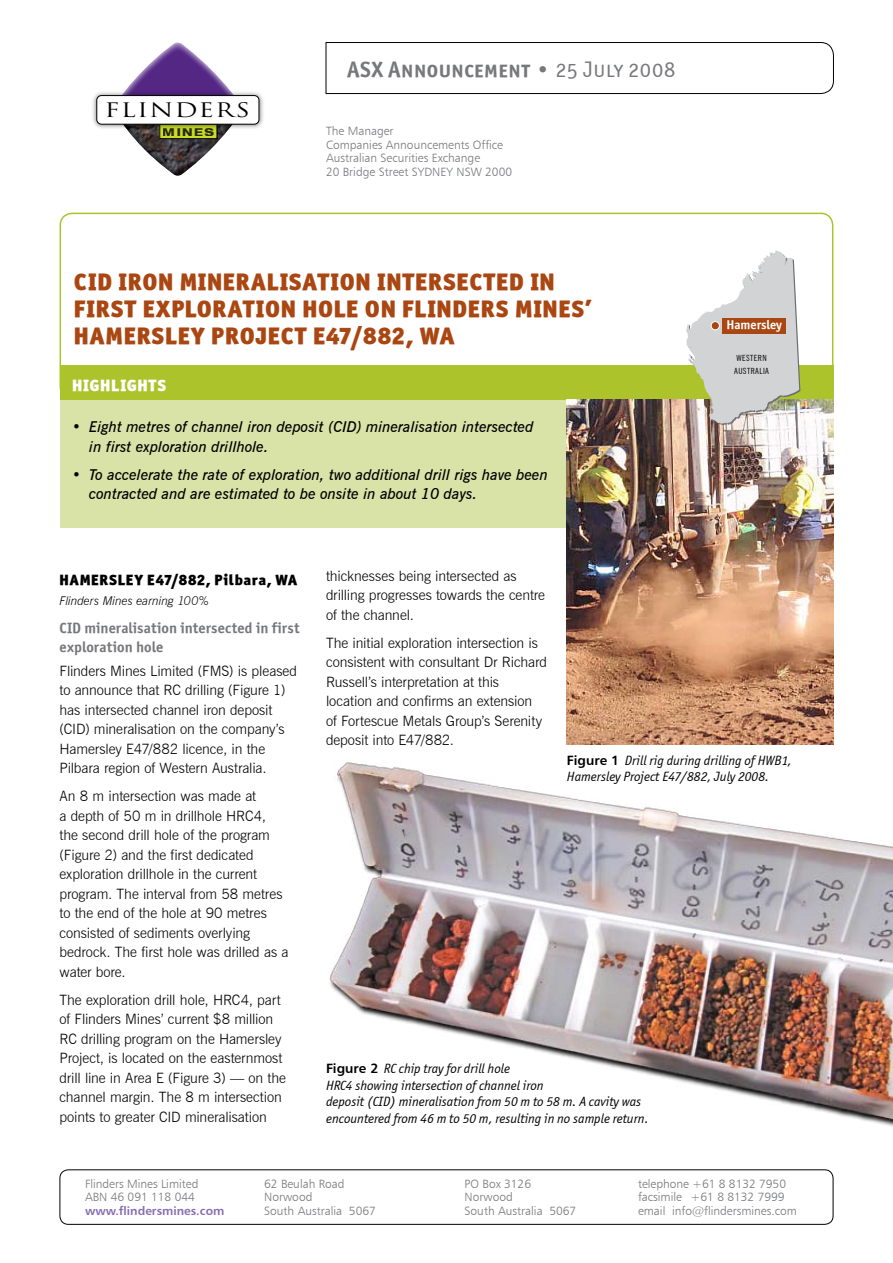
<style>
.page{position:relative;width:893px;height:1263px;background:#fff}
.page>*{position:absolute;margin:0;border:0;box-sizing:border-box;transform-origin:0 0}
.t1{font:24px/27px "Officina San Blk ITCTT Black";letter-spacing:.025em;color:#aa4611}
.t2{font:22.5px "Officina San SCITCTT Bold";letter-spacing:.02em;color:#77787b}
.t3{font:19.5px "Trajan Pro";letter-spacing:.05em;color:#000;scale:1.3 1}
.t4{font:16.5px "Officina San Blk ITCTT Black";letter-spacing:.035em;color:#fff}
.t5{font:italic 600 15px/19.5px "News Gothic BT";color:#000}
.t6{font:15px/19.5px "Officina Sans ITCTT Bold";letter-spacing:.01em;color:#77787b}
.t7{font:15px "Officina San Blk ITCTT Black";letter-spacing:.035em;color:#000}
.t8{font:300 14.25px/19.5px "News Gothic BT";letter-spacing:-.005em;color:#000}
.t9{font:italic 13.5px/16.5px "Officina Sans ITCTT Book";color:#000}
.t10{font:12.75px "Officina Sans ITCTT Bold";color:#fff}
.t11{font:12px/13.5px "Humanist 777 BT Light B";color:#77787b}
.t12{font:italic 300 12px "News Gothic BT";letter-spacing:-.005em;color:#000}
.t13{font:12px "Humanist 777 BT Bold B";color:#876baf}
.t14{font:800 expanded 10.8px "Helvetica Neue";letter-spacing:.13em;color:#000}
.t15{font:condensed 8.55px/12.9px "News Gothic BT";letter-spacing:.05em;color:#000}
.s1{font-family:"Officina San SCITCTT Book"}
.s2{font-family:"Humanist 777 BT Bold B";font-style:normal}
</style>
<div class="page">
<svg style="left:325px;top:42px;width:509px;height:52px"></svg>
<svg style="left:127px;top:43px;width:101px;height:133px"></svg>
<div style="left:160px;top:124px;width:57px;height:15px;background:#cadb2a"></div>
<div style="left:160px;top:124px;width:57px;height:15px;border:1px solid #070404"></div>
<img style="left:93px;top:88px;width:170px;height:43px">
<div style="left:97px;top:96px;width:162px;height:28px;background:#fff;border-radius:5px"></div>
<div style="left:97px;top:95px;width:162px;height:29px;border:1px solid #000;border-radius:5px"></div>
<div style="left:60px;top:1169px;width:773px;height:56px;border:1px solid #000;border-radius:9px"></div>
<img style="left:329px;top:762px;width:564px;height:365px">
<div style="left:60px;top:366px;width:773px;height:161px;background:#d9e2a7"></div>
<div style="left:60px;top:366px;width:773px;height:34px;background:#acc32b"></div>
<div style="left:60px;top:213px;width:773px;height:187px;border:2px solid #acc32b;border-radius:12px"></div>
<img style="left:567px;top:400px;width:266px;height:344px">
<svg style="left:686px;top:250px;width:114px;height:175px"></svg>
<div style="left:711px;top:322px;width:8px;height:8px;background:#aa4611;border-radius:50%"></div>
<div style="left:711px;top:321px;width:9px;height:9px;border:1px solid #fff;border-radius:50%"></div>
<div style="left:722px;top:318px;width:64px;height:15px;background:#aa4611"></div>
<h2 class="t2" style="left:347px;top:55px;width:330px">ASX Announcement <span class="s1">• 25 July 2008</span></h2>
<h3 class="t3" style="left:105px;top:98px;width:113px">FLINDERS</h3>
<p class="t14" style="left:163px;top:125px;width:53px">MINES</p>
<p class="t11" style="left:326px;top:124px;width:188px">The Manager<br>Companies Announcements Office<br>Australian Securities Exchange<br>20 Bridge Street SYDNEY NSW 2000</p>
<h1 class="t1" style="left:74px;top:268px;width:520px">CID IRON MINERALISATION INTERSECTED IN<br>FIRST EXPLORATION HOLE ON FLINDERS MINES’<br>HAMERSLEY PROJECT E47/882, WA</h1>
<p class="t4" style="left:72px;top:374px;width:96px">HIGHLIGHTS</p>
<p class="t5" style="left:89px;top:417px;width:446px;text-indent:-17px">• Eight metres of channel iron deposit (CID) mineralisation intersected in first exploration drillhole.</p>
<p class="t5" style="left:89px;top:465px;width:460px;text-indent:-17px">• To accelerate the rate of exploration, two additional drill rigs have been contracted and are estimated to be onsite in about 10 days.</p>
<p class="t10" style="left:726px;top:317px;width:57px">Hamersley</p>
<p class="t15" style="left:734px;top:351px;width:36px">WESTERN<br>AUSTRALIA</p>
<p class="t7" style="left:60px;top:570px;width:239px">HAMERSLEY E47/882, Pilbara, WA</p>
<p class="t12" style="left:60px;top:593px;width:151px">Flinders Mines earning 100%</p>
<p class="t6" style="left:60px;top:618px;width:242px">CID mineralisation intersected in first exploration hole</p>
<p class="t8" style="left:60px;top:661px;width:239px">Flinders Mines Limited (FMS) is pleased to announce that RC drilling (Figure 1) has intersected channel iron deposit (CID) mineralisation on the company’s Hamersley E47/882 licence, in the Pilbara region of Western Australia.</p>
<p class="t8" style="left:60px;top:786px;width:230px">An 8 m intersection was made at<br>a depth of 50 m in drillhole HRC4,<br>the second drill hole of the program (Figure 2) and the first dedicated exploration drillhole in the current program. The interval from 58 metres to the end of the hole at 90 metres consisted of sediments overlying bedrock. The first hole was drilled as a water bore.</p>
<p class="t8" style="left:60px;top:990px;width:228px">The exploration drill hole, HRC4, part of Flinders Mines’ current $8 million RC drilling program on the Hamersley Project, is located on the easternmost drill line in Area E (Figure 3) — on the channel margin. The 8 m intersection points to greater CID mineralisation</p>
<p class="t8" style="left:326px;top:566px;width:221px">thicknesses being intersected as drilling progresses towards the centre of the channel.</p>
<p class="t8" style="left:326px;top:633px;width:222px">The initial exploration intersection is consistent with consultant Dr Richard Russell’s interpretation at this location and confirms an extension<br>of Fortescue Metals Group’s Serenity deposit into E47/882.</p>
<p class="t9" style="left:567px;top:752px;width:226px"><span class="s2">Figure 1</span> Drill rig during drilling of HWB1,<br>Hamersley Project E47/882, July 2008.</p>
<p class="t9" style="left:326px;top:1060px;width:324px"><span class="s2">Figure 2</span> RC chip tray for drill hole<br>HRC4 showing intersection of channel iron<br>deposit (CID) mineralisation from 50 m to 58 m. A cavity was encountered from 46 m to 50 m, resulting in no sample return.</p>
<p class="t11" style="left:85px;top:1177px;width:115px">Flinders Mines Limited<br>ABN 46 091 118 044</p>
<p class="t13" style="left:85px;top:1203px;width:141px">www.flindersmines.com</p>
<p class="t11" style="left:264px;top:1177px;width:113px">62 Beulah Road<br>Norwood<br>South Australia 5067</p>
<p class="t11" style="left:465px;top:1177px;width:113px">PO Box 3126<br>Norwood<br>South Australia 5067</p>
<p class="t11" style="left:638px;top:1177px;width:160px">telephone +61 8 8132 7950 facsimile +61 8 8132 7999 email info@flindersmines.com</p>
</div>
